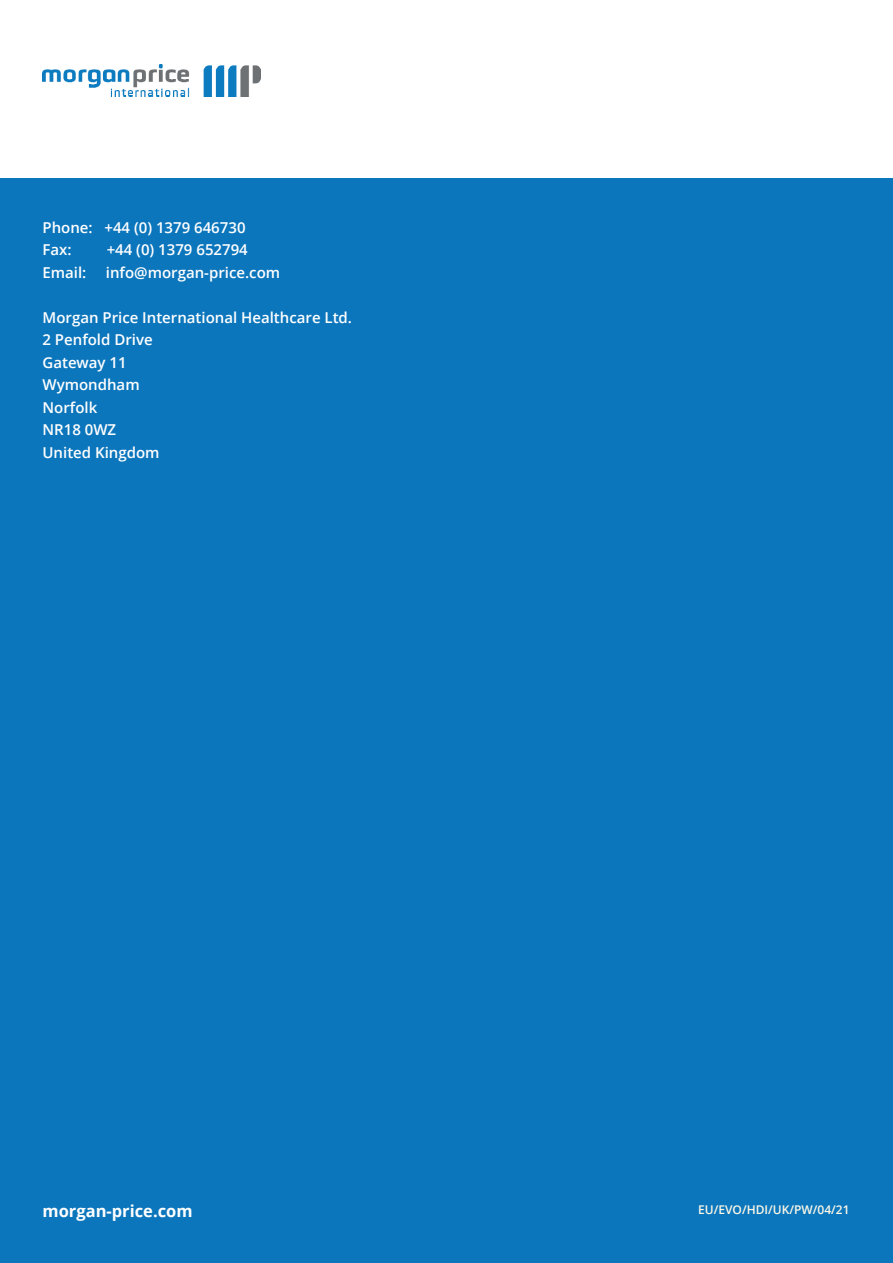
<style>
.page{position:relative;width:893px;height:1263px;background:#fff}
.page>*{position:absolute;margin:0;border:0;box-sizing:border-box;transform-origin:0 0}
.t1{font:700 16.5px "Open Sans";color:#fff}
.t2{font:600 15px "Open Sans";color:#fff}
.t3{font:600 12px "Open Sans";color:#fef9e7}
</style>
<div class="page">
<div style="left:0;top:175px;width:893px;height:1088px;background:#0c76bd"></div>
<div style="left:0;top:0;width:893px;height:177px;background:#fff"></div>
<img style="left:43px;top:64px;width:218px;height:32px">
<p class="t2" style="left:43px;top:217px;width:205px">Phone: +44 (0) 1379 646730</p>
<p class="t2" style="left:43px;top:240px;width:31px">Fax:</p>
<p class="t2" style="left:107px;top:240px;width:143px">+44 (0) 1379 652794</p>
<p class="t2" style="left:43px;top:262px;width:45px">Email:</p>
<p class="t2" style="left:106px;top:262px;width:176px">info@morgan-price.com</p>
<p class="t2" style="left:43px;top:307px;width:311px">Morgan Price International Healthcare Ltd.</p>
<p class="t2" style="left:43px;top:330px;width:112px">2 Penfold Drive</p>
<p class="t2" style="left:43px;top:352px;width:86px">Gateway 11</p>
<p class="t2" style="left:43px;top:375px;width:99px">Wymondham</p>
<p class="t2" style="left:43px;top:397px;width:56px">Norfolk</p>
<p class="t2" style="left:43px;top:420px;width:75px">NR18 0WZ</p>
<p class="t2" style="left:43px;top:442px;width:119px">United Kingdom</p>
<p class="t1" style="left:43px;top:1199px;width:152px">morgan-price.com</p>
<p class="t3" style="left:698px;top:1201px;width:153px">EU/EVO/HDI/UK/PW/04/21</p>
</div>
